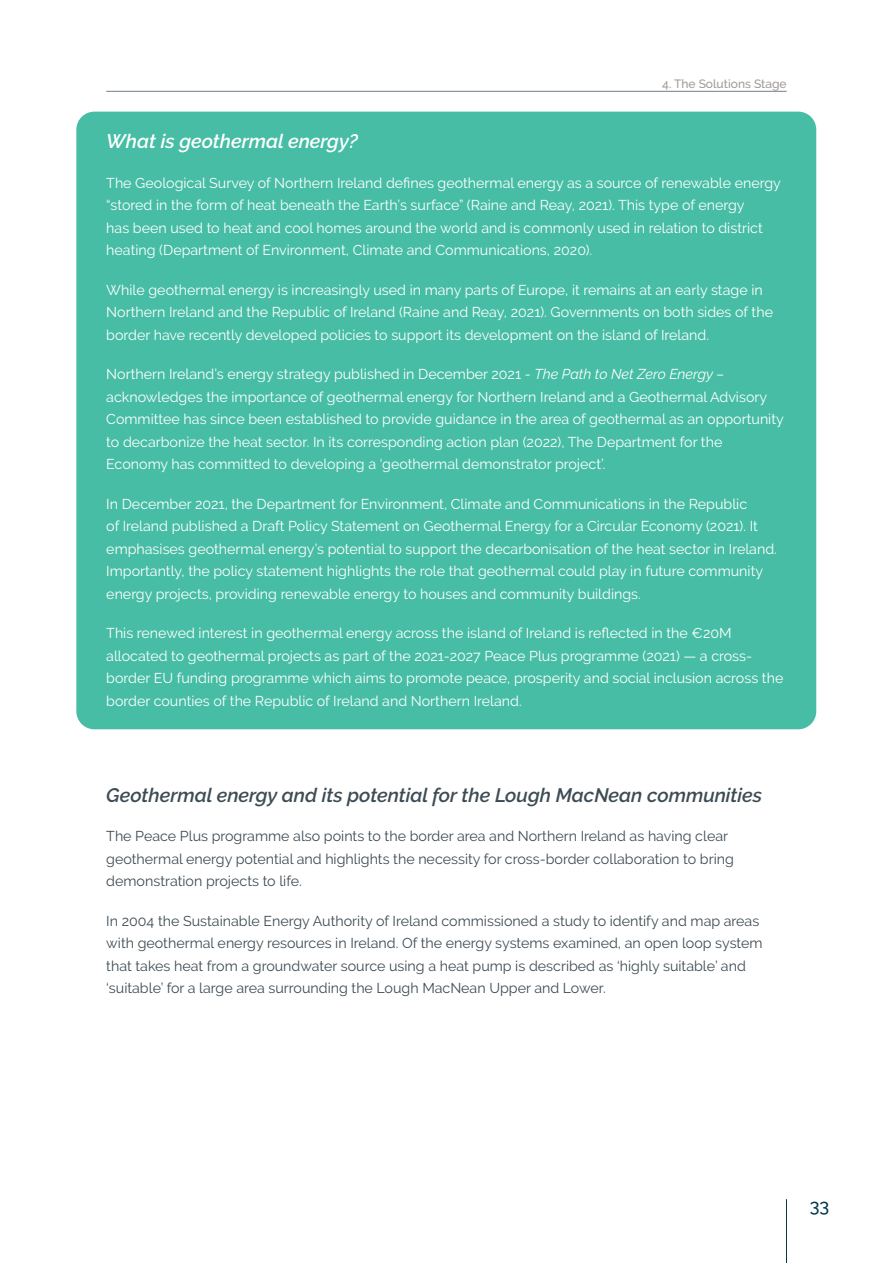
<style>
.page{position:relative;width:893px;height:1263px;background:#fff}
.page>*{position:absolute;margin:0;border:0;box-sizing:border-box;transform-origin:0 0}
.ND_Heading_3{font:italic 600 19.5px "Raleway";color:#3d4b54}
.ND_Heading_3-2{font:italic 600 19.5px "Raleway";color:#fff}
.t1{font:500 18px "Raleway";color:#003849}
.ND_Body{font:14.25px/22.5px "Raleway";color:#fff}
.ND_Body-2{font:14.25px/22.5px "Raleway";color:#3d4b54}
.t2{font:500 12px "Raleway";color:#a19895}
.s1{font-style:italic}
</style>
<div class="page">
<div style="left:76px;top:112px;width:740px;height:617px;background:#46bda4;border-radius:18px"></div>
<hr style="left:106px;top:91px;width:681px;height:1px;background:#727e8c">
<hr style="left:786px;top:1199px;width:1px;height:64px;background:#003849">
<p class="t2" style="left:662px;top:77px;width:126px">4. The Solutions Stage</p>
<p class="ND_Heading_3-2" style="left:106px;top:130px;width:253px">What is geothermal energy?</p>
<p class="ND_Body" style="left:106px;top:171px;width:676px">The Geological Survey of Northern Ireland defines geothermal energy as a source of renewable energy “stored in the form of heat beneath the Earth’s surface” (Raine and Reay, 2021). This type of energy<br>has been used to heat and cool homes around the world and is commonly used in relation to district heating (Department of Environment, Climate and Communications, 2020).</p>
<p class="ND_Body" style="left:106px;top:278px;width:668px">While geothermal energy is increasingly used in many parts of Europe, it remains at an early stage in<br>Northern Ireland and the Republic of Ireland (Raine and Reay, 2021). Governments on both sides of the border have recently developed policies to support its development on the island of Ireland.</p>
<p class="ND_Body" style="left:106px;top:363px;width:679px">Northern Ireland’s energy strategy published in December 2021 - <span class="s1">The Path to Net Zero Energy – </span>acknowledges the importance of geothermal energy for Northern Ireland and a Geothermal Advisory Committee has since been established to provide guidance in the area of geothermal as an opportunity to decarbonize the heat sector. In its corresponding action plan (2022), The Department for the Economy has committed to developing a ‘geothermal demonstrator project’.</p>
<p class="ND_Body" style="left:106px;top:492px;width:672px">In December 2021, the Department for Environment, Climate and Communications in the Republic<br>of Ireland published a Draft Policy Statement on Geothermal Energy for a Circular Economy (2021). It emphasises geothermal energy’s potential to support the decarbonisation of the heat sector in Ireland.<br>Importantly, the policy statement highlights the role that geothermal could play in future community energy projects, providing renewable energy to houses and community buildings.</p>
<p class="ND_Body" style="left:106px;top:622px;width:679px">This renewed interest in geothermal energy across the island of Ireland is reflected in the €20M allocated to geothermal projects as part of the 2021-2027 Peace Plus programme (2021) — a cross&shy;border EU funding programme which aims to promote peace, prosperity and social inclusion across the border counties of the Republic of Ireland and Northern Ireland.</p>
<p class="ND_Heading_3" style="left:106px;top:783px;width:657px">Geothermal energy and its potential for the Lough MacNean communities</p>
<p class="ND_Body-2" style="left:106px;top:825px;width:629px">The Peace Plus programme also points to the border area and Northern Ireland as having clear geothermal energy potential and highlights the necessity for cross-border collaboration to bring demonstration projects to life.</p>
<p class="ND_Body-2" style="left:106px;top:909px;width:658px">In 2004 the Sustainable Energy Authority of Ireland commissioned a study to identify and map areas with geothermal energy resources in Ireland. Of the energy systems examined, an open loop system that takes heat from a groundwater source using a heat pump is described as ‘highly suitable’ and ‘suitable’ for a large area surrounding the Lough MacNean Upper and Lower.</p>
<p class="t1" style="left:810px;top:1195px;width:21px">33</p>
</div>
